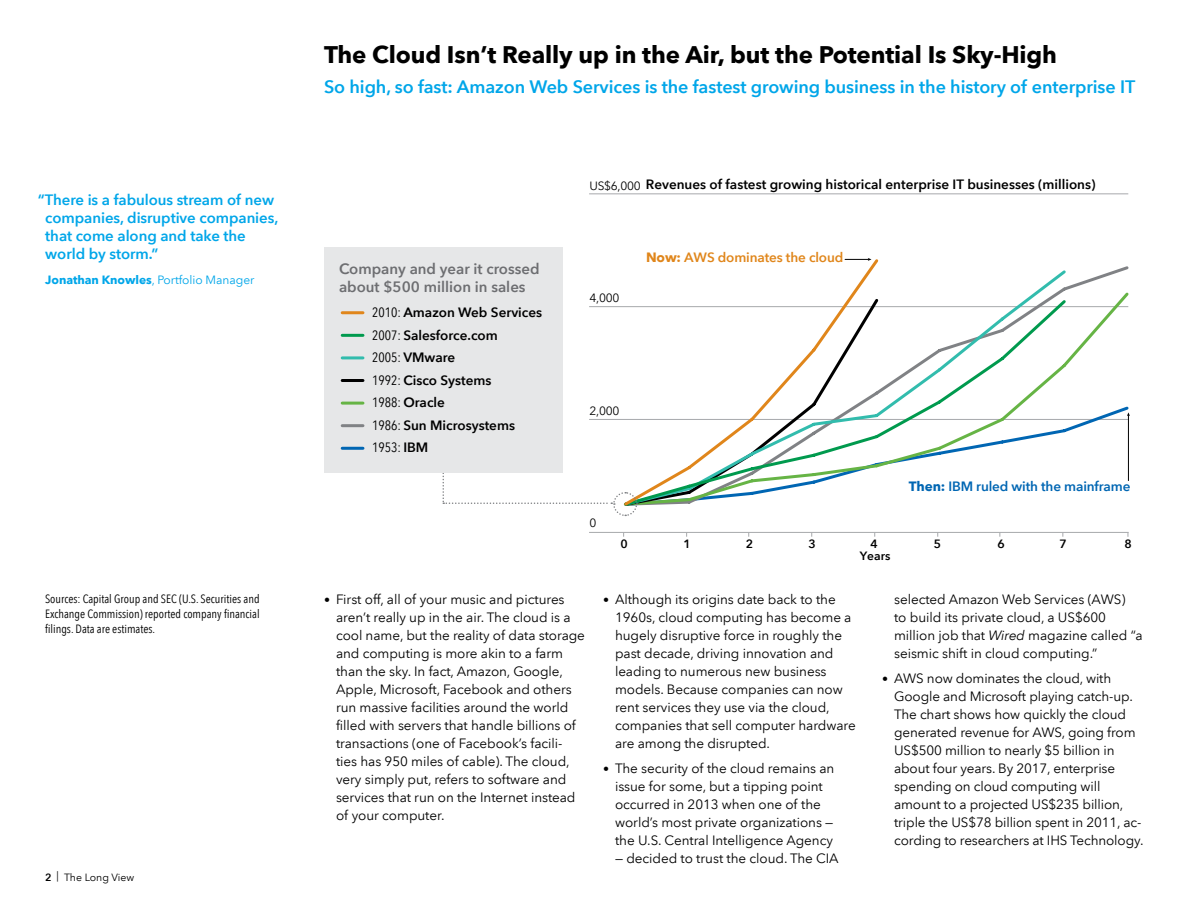
<style>
.page{position:relative;width:1188px;height:918px;background:#fff}
.page>*{position:absolute;margin:0;border:0;box-sizing:border-box;transform-origin:0 0}
.t1{font:700 24px "Avenir Next LT Com";letter-spacing:-.005em;color:#000}
.t2{font:600 18px "Avenir Next LT Com";letter-spacing:-.005em;color:#00a6e9}
.t3{font:600 15px/18px "Avenir Next LT Com";letter-spacing:-.005em;color:#00a6e9}
.t4{font:600 15px/18px "Avenir Next LT Com";color:#6d6e71}
.t5{font:13.5px/18px "Avenir Next LT Com";letter-spacing:-.005em;color:#000}
.t6{font:600 13.5px/22.5px "Avenir Next LT Com";color:#000}
.t7{font:600 13.5px "Avenir Next LT Com";letter-spacing:-.01em;color:#0066b3}
.t8{font:600 13.5px "Avenir Next LT Com";letter-spacing:-.01em;color:#e0861b}
.t9{font:condensed 12px/15px "Avenir Next LT Com";color:#000;text-align:justify}
.t10{font:12px "Avenir Next LT Com";letter-spacing:-.005em;color:#00a6e9}
.t11{font:12px "Avenir Next LT Com";letter-spacing:-.025em;color:#000}
.t12{font:600 12px "Avenir Next LT Com";color:#000}
.t13{font:10.5px "Avenir Next LT Com";color:#000}
.s1{font-weight:700}
.s2{font-weight:400;font-stretch:condensed}
.s3{font-size:12px}
.s4{font-weight:600}
.s5{font-style:italic}
</style>
<div class="page">
<hr style="left:589px;top:306px;width:539px;height:1px;background:#a7a9ac">
<hr style="left:589px;top:193px;width:539px;height:1px;background:#a7a9ac">
<hr style="left:589px;top:532px;width:540px;height:1px;background:#a7a9ac">
<svg style="left:1068px;top:292px;width:61px;height:189px"></svg>
<svg style="left:881px;top:297px;width:187px;height:169px"></svg>
<svg style="left:622px;top:259px;width:259px;height:247px"></svg>
<svg style="left:845px;top:258px;width:27px;height:3px"></svg>
<hr style="left:1128px;top:415px;width:1px;height:66px;background:#000">
<svg style="left:442px;top:413px;width:196px;height:104px"></svg>
<div style="left:324px;top:248px;width:238px;height:225px;background:#e6e7e8"></div>
<hr style="left:342px;top:447px;width:21px;height:3px;background:#0066b3">
<hr style="left:342px;top:424px;width:21px;height:3px;background:#808285">
<hr style="left:342px;top:402px;width:21px;height:3px;background:#66b445">
<hr style="left:342px;top:379px;width:21px;height:3px;background:#000">
<hr style="left:342px;top:356px;width:21px;height:3px;background:#32bcad">
<hr style="left:342px;top:334px;width:21px;height:3px;background:#009a4e">
<hr style="left:342px;top:311px;width:21px;height:3px;background:#e0861b">
<h1 class="t1" style="left:324px;top:40px;width:735px">The Cloud Isn’t Really up in the Air, but the Potential Is Sky-High</h1>
<p class="t3" style="left:45px;top:191px;width:234px;text-indent:-8px">“There is a fabulous stream of new companies, disruptive companies, that come along and take the world by storm.”</p>
<p class="t10" style="left:45px;top:273px;width:211px"><span class="s1">Jonathan Knowles</span>, Portfolio Manager</p>
<h2 class="t2" style="left:324px;top:76px;width:813px">So high, so fast: Amazon Web Services is the fastest growing business in the history of enterprise IT</h2>
<p class="t4" style="left:339px;top:260px;width:202px">Company and year it crossed about $500 million in sales</p>
<p class="t6" style="left:372px;top:301px;width:172px"><span class="s2">2010:</span> Amazon Web Services<br><span class="s2">2007:</span> Salesforce.com<br><span class="s2">2005:</span> VMware<br><span class="s2">1992:</span> Cisco Systems<br><span class="s2">1988:</span> Oracle<br><span class="s2">1986:</span> Sun Microsystems<br><span class="s2">1953:</span> IBM</p>
<p class="t6" style="left:646px;top:173px;width:451px">Revenues of fastest growing historical enterprise IT businesses (millions)</p>
<p class="t11" style="left:590px;top:178px;width:53px">US$6,000</p>
<p class="t11" style="left:590px;top:291px;width:31px">4,000</p>
<p class="t8" style="left:646px;top:249px;width:199px"><span class="s1">Now:</span> AWS dominates the cloud</p>
<p class="t11" style="left:590px;top:403px;width:31px">2,000</p>
<p class="t11" style="left:590px;top:516px;width:8px">0</p>
<p class="t7" style="left:909px;top:478px;width:223px"><span class="s1">Then:</span> IBM ruled with the mainframe</p>
<p class="t12" style="left:620px;top:537px;width:9px">0</p>
<p class="t12" style="left:683px;top:537px;width:9px">1</p>
<p class="t12" style="left:746px;top:537px;width:9px">2</p>
<p class="t12" style="left:808px;top:537px;width:9px">3</p>
<p class="t12" style="left:870px;top:537px;width:9px">4</p>
<p class="t12" style="left:934px;top:537px;width:9px">5</p>
<p class="t12" style="left:997px;top:537px;width:9px">6</p>
<p class="t12" style="left:1059px;top:537px;width:9px">7</p>
<p class="t12" style="left:1124px;top:537px;width:9px">8</p>
<p class="t12" style="left:860px;top:549px;width:32px">Years</p>
<p class="t9" style="left:45px;top:591px;width:216px">Sources: Capital Group and SEC (U.S. Securities and Exchange Commission) reported company financial filings. Data are estimates.</p>
<p class="t5" style="left:336px;top:591px;width:251px;text-indent:-12px"><span class="s3">•</span> First off, all of your music and pictures aren’t really up in the air. The cloud is a cool name, but the reality of data storage and computing is more akin to a farm than the sky. In fact, Amazon, Google, Apple, Microsoft, Facebook and others run massive facilities around the world filled with servers that handle billions of transactions (one of Facebook’s facili&shy;ties has 950 miles of cable). The cloud, very simply put, refers to software and services that run on the Internet instead of your computer.</p>
<p class="t5" style="left:615px;top:591px;width:242px;text-indent:-12px"><span class="s3">•</span> Although its origins date back to the 1960s, cloud computing has become a hugely disruptive force in roughly the past decade, driving innovation and leading to numerous new business models. Because companies can now rent services they use via the cloud, companies that sell computer hardware are among the disrupted.</p>
<p class="t5" style="left:615px;top:759px;width:221px;text-indent:-12px"><span class="s3">•</span> The security of the cloud remains an issue for some, but a tipping point occurred in 2013 when one of the world’s most private organizations — the U.S. Central Intelligence Agency</p>
<p class="t5" style="left:615px;top:849px;width:225px">— decided to trust the cloud. The CIA</p>
<p class="t13" style="left:45px;top:871px;width:91px"><span class="s4">2</span> | The Long View</p>
<p class="t5" style="left:894px;top:590px;width:250px">selected Amazon Web Services (AWS)<br>to build its private cloud, a US$600 million job that <span class="s5">Wired</span> magazine called “a seismic shift in cloud computing.”</p>
<p class="t5" style="left:894px;top:669px;width:251px;text-indent:-12px"><span class="s3">•</span> AWS now dominates the cloud, with Google and Microsoft playing catch-up.<br>The chart shows how quickly the cloud generated revenue for AWS, going from US$500 million to nearly $5 billion in about four years. By 2017, enterprise spending on cloud computing will amount to a projected US$235 billion, triple the US$78 billion spent in 2011, ac&shy;cording to researchers at IHS Technology.</p>
</div>
